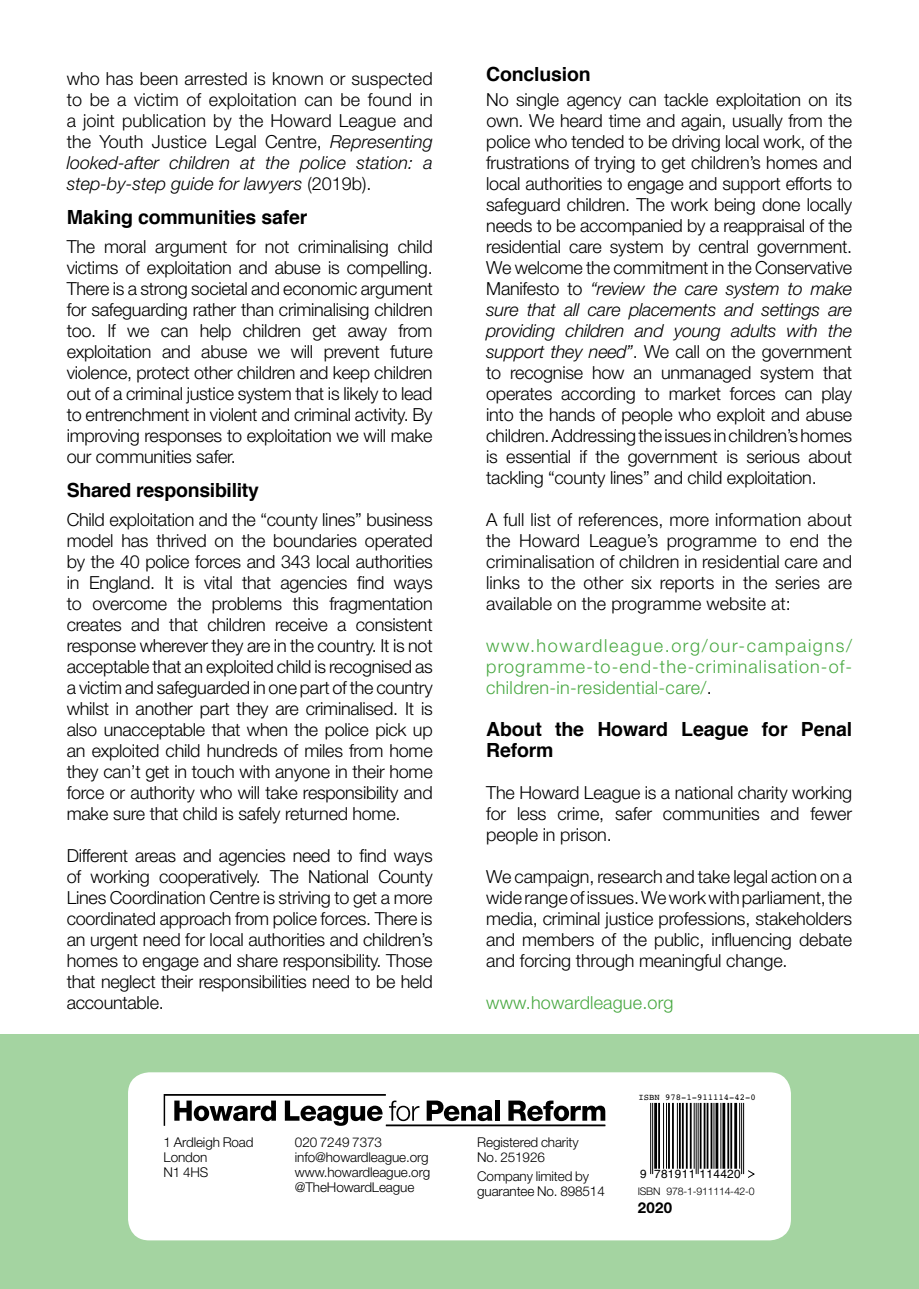
<style>
.page{position:relative;width:919px;height:1289px;background:#fff}
.page>*{position:absolute;margin:0;border:0;box-sizing:border-box;transform-origin:0 0}
.t1{font:700 19.5px/21px "Helvetica";letter-spacing:-.01em;color:#000}
.t2{font:300 18px/21px "Helvetica Neue LT";letter-spacing:-.015em;color:#000;text-align:justify}
.t3{font:300 18px/21px "Helvetica Neue LT";letter-spacing:.02em;color:#49a942;text-align:justify}
.t4{font:700 15px "Helvetica Neue LT";color:#000}
.t5{font:300 13.5px/15px "Helvetica Neue LT";letter-spacing:-.01em;color:#000}
.t6{font:11.85px "Helvetica";letter-spacing:.025em;color:#000}
.t7{font:300 10.5px "Helvetica Neue LT";letter-spacing:-.02em;color:#000}
.t8{font:8.85px "Courier";color:#000}
.s1{font-style:italic}
.s2{color:#000}
</style>
<div class="page">
<div style="left:0;top:1034px;width:918px;height:254px;background:#a4d4a1"></div>
<div style="left:128px;top:1072px;width:662px;height:168px;background:#fff;border-radius:21px"></div>
<svg style="left:426px;top:1100px;width:66px;height:21px"></svg>
<div style="left:494px;top:1100px;width:5px;height:20px;background:#000"></div>
<svg style="left:508px;top:1100px;width:97px;height:21px"></svg>
<svg style="left:164px;top:1094px;width:255px;height:31px"></svg>
<hr style="left:386px;top:1124px;width:219px;height:2px;background:#000">
<hr style="left:650px;top:1102px;width:1px;height:71px;background:#000">
<hr style="left:652px;top:1102px;width:1px;height:71px;background:#000">
<hr style="left:654px;top:1102px;width:3px;height:66px;background:#000">
<hr style="left:658px;top:1102px;width:2px;height:66px;background:#000">
<hr style="left:663px;top:1102px;width:1px;height:66px;background:#000">
<hr style="left:666px;top:1102px;width:1px;height:66px;background:#000">
<hr style="left:668px;top:1102px;width:1px;height:66px;background:#000">
<hr style="left:672px;top:1102px;width:1px;height:66px;background:#000">
<hr style="left:677px;top:1102px;width:1px;height:66px;background:#000">
<hr style="left:679px;top:1102px;width:1px;height:66px;background:#000">
<hr style="left:681px;top:1102px;width:2px;height:66px;background:#000">
<hr style="left:685px;top:1102px;width:2px;height:66px;background:#000">
<hr style="left:689px;top:1102px;width:2px;height:66px;background:#000">
<hr style="left:693px;top:1102px;width:1px;height:66px;background:#000">
<hr style="left:695px;top:1102px;width:1px;height:71px;background:#000">
<hr style="left:697px;top:1102px;width:1px;height:71px;background:#000">
<hr style="left:699px;top:1102px;width:2px;height:66px;background:#000">
<hr style="left:703px;top:1102px;width:2px;height:66px;background:#000">
<hr style="left:706px;top:1102px;width:2px;height:66px;background:#000">
<hr style="left:710px;top:1102px;width:2px;height:66px;background:#000">
<hr style="left:713px;top:1102px;width:1px;height:66px;background:#000">
<hr style="left:715px;top:1102px;width:3px;height:66px;background:#000">
<hr style="left:720px;top:1102px;width:1px;height:66px;background:#000">
<hr style="left:722px;top:1102px;width:3px;height:66px;background:#000">
<hr style="left:727px;top:1102px;width:2px;height:66px;background:#000">
<hr style="left:730px;top:1102px;width:2px;height:66px;background:#000">
<hr style="left:734px;top:1102px;width:3px;height:66px;background:#000">
<hr style="left:739px;top:1102px;width:1px;height:66px;background:#000">
<hr style="left:741px;top:1102px;width:1px;height:71px;background:#000">
<hr style="left:743px;top:1102px;width:1px;height:71px;background:#000">
<svg style="left:748px;top:1170px;width:7px;height:8px"></svg>
<p class="t2" style="left:67px;top:68px;width:367px">who has been arrested is known or suspected to be a victim of exploitation can be found in a joint publication by the Howard League and the Youth Justice Legal Centre, <span class="s1">Representing looked-after children at the police station: a step-by-step guide for lawyers</span> (2019b).</p>
<p class="t1" style="left:67px;top:206px;width:242px">Making communities safer</p>
<p class="t2" style="left:67px;top:236px;width:367px">The moral argument for not criminalising child victims of exploitation and abuse is compelling.<br>There is a strong societal and economic argument for safeguarding rather than criminalising children too. If we can help children get away from exploitation and abuse we will prevent future violence, protect other children and keep children out of a criminal justice system that is likely to lead to entrenchment in violent and criminal activity. By improving responses to exploitation we will make our communities safer.</p>
<p class="t1" style="left:67px;top:479px;width:194px">Shared responsibility</p>
<p class="t2" style="left:67px;top:509px;width:367px">Child exploitation and the “county lines” business model has thrived on the boundaries operated by the 40 police forces and 343 local authorities in England. It is vital that agencies find ways to overcome the problems this fragmentation creates and that children receive a consistent response wherever they are in the country. It is not acceptable that an exploited child is recognised as a victim and safeguarded in one part of the country whilst in another part they are criminalised. It is also unacceptable that when the police pick up an exploited child hundreds of miles from home they can’t get in touch with anyone in their home force or authority who will take responsibility and make sure that child is safely returned home.</p>
<p class="t2" style="left:67px;top:845px;width:367px">Different areas and agencies need to find ways of working cooperatively. The National County Lines Coordination Centre is striving to get a more coordinated approach from police forces. There is an urgent need for local authorities and children’s homes to engage and share responsibility. Those that neglect their responsibilities need to be held accountable.</p>
<p class="t1" style="left:486px;top:64px;width:106px">Conclusion</p>
<p class="t2" style="left:486px;top:89px;width:367px">No single agency can tackle exploitation on its own. We heard time and again, usually from the police who tended to be driving local work, of the frustrations of trying to get children’s homes and local authorities to engage and support efforts to safeguard children. The work being done locally needs to be accompanied by a reappraisal of the residential care system by central government.<br>We welcome the commitment in the Conservative Manifesto to <span class="s1">“review the care system to make sure that all care placements and settings are providing children and young adults with the support they need”</span>. We call on the government to recognise how an unmanaged system that operates according to market forces can play into the hands of people who exploit and abuse children.Addressingtheissues inchildren’shomes is essential if the government is serious about tackling “county lines” and child exploitation.</p>
<p class="t2" style="left:486px;top:509px;width:367px">A full list of references, more information about the Howard League’s programme to end the criminalisation of children in residential care and links to the other six reports in the series are available on the programme website at:</p>
<p class="t3" style="left:486px;top:635px;width:367px">www.howardleague.org/our-campaigns/ programme-to-end-the-criminalisation-of&shy;children-in-residential-care/<span class="s2">.</span></p>
<p class="t1" style="left:486px;top:719px;width:367px">About the Howard League for Penal<br>Reform</p>
<p class="t2" style="left:486px;top:782px;width:367px">The Howard League is a national charity working for less crime, safer communities and fewer people in prison.</p>
<p class="t2" style="left:486px;top:866px;width:367px">We campaign, research and take legal action on a widerangeofissues.Weworkwithparliament,the media, criminal justice professions, stakeholders and members of the public, influencing debate and forcing through meaningful change.</p>
<p class="t3" style="left:486px;top:992px;width:189px">www.howardleague.org</p>
<p class="t8" style="left:638px;top:1090px;width:119px">ISBN 978-1-911114-42-0</p>
<p class="t5" style="left:164px;top:1134px;width:91px">1 Ardleigh Road<br>London<br>N1 4HS</p>
<p class="t5" style="left:295px;top:1134px;width:137px">020 7249 7373 info@howardleague.org www.howardleague.org @TheHowardLeague</p>
<p class="t5" style="left:477px;top:1134px;width:103px">Registered charity<br>No. 251926</p>
<p class="t5" style="left:477px;top:1168px;width:129px">Company limited by guarantee No. 898514</p>
<p class="t6" style="left:640px;top:1164px;width:102px">9 781911 114420</p>
<p class="t7" style="left:637px;top:1184px;width:118px">ISBN 978-1-911114-42-0</p>
<p class="t4" style="left:637px;top:1198px;width:36px">2020</p>
</div>
